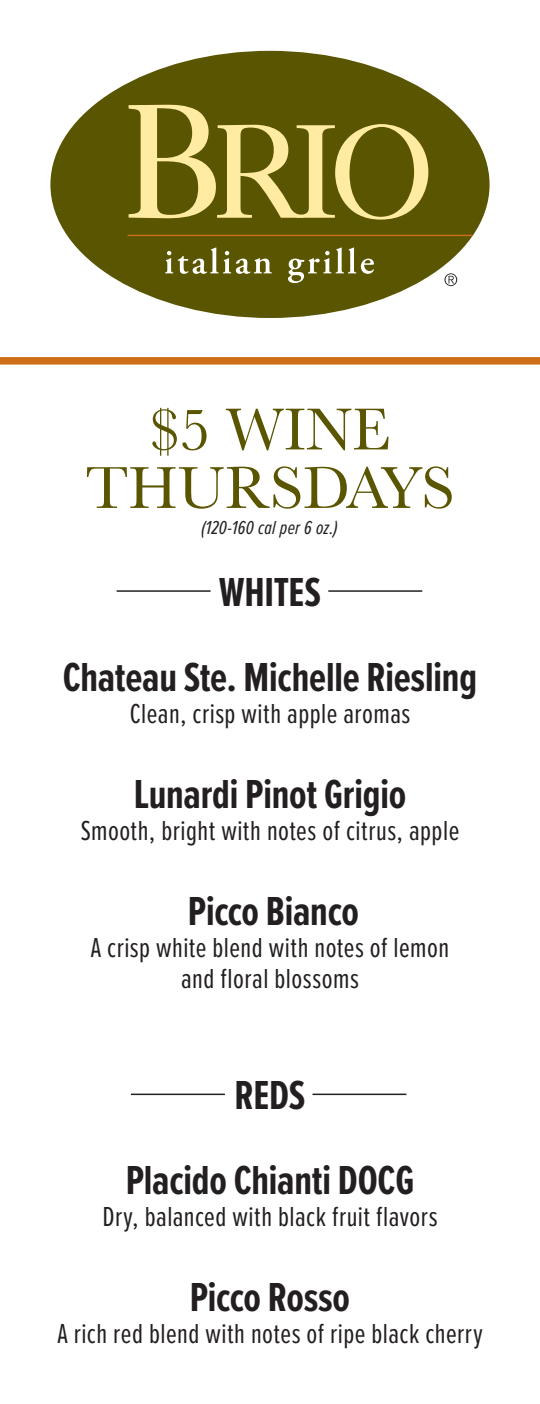
<style>
.page{position:relative;width:540px;height:1404px;background:#fff}
.page>*{position:absolute;margin:0;border:0;box-sizing:border-box;transform-origin:0 0}
.t1{font:61.5px "Baskerville";color:#5a5500}
.t2{font:700 42px "Proxima Nova Ex Cn";letter-spacing:-.005em;color:#231f20}
.t3{font:28.5px/31.5px "Proxima Nova Ex Cn";letter-spacing:.015em;color:#231f20;text-align:center}
.t4{font:italic 19.5px "Proxima Nova Ex Cn";letter-spacing:.015em;color:#231f20}
</style>
<div class="page">
<div style="left:0;top:357px;width:540px;height:8px;background:#ce6e18"></div>
<div style="left:50px;top:51px;width:440px;height:267px;background:#5a5500;border-radius:50%"></div>
<svg style="left:128px;top:235px;width:345px;height:1px"></svg>
<svg style="left:129px;top:105px;width:299px;height:115px"></svg>
<svg style="left:165px;top:247px;width:107px;height:27px"></svg>
<svg style="left:288px;top:247px;width:86px;height:36px"></svg>
<svg style="left:444px;top:273px;width:13px;height:13px"></svg>
<hr style="left:117px;top:590px;width:94px;height:2px;background:#231f20">
<hr style="left:131px;top:1094px;width:94px;height:1px;background:#231f20">
<hr style="left:328px;top:590px;width:94px;height:2px;background:#231f20">
<hr style="left:312px;top:1094px;width:94px;height:1px;background:#231f20">
<p class="t1" style="left:150px;top:390px;width:242px">$5 WINE</p>
<p class="t1" style="left:85px;top:449px;width:371px">THURSDAYS</p>
<p class="t4" style="left:201px;top:513px;width:138px">(120-160 cal per 6 oz.)</p>
<p class="t2" style="left:219px;top:561px;width:104px">WHITES</p>
<p class="t2" style="left:63px;top:647px;width:416px">Chateau Ste. Michelle Riesling</p>
<p class="t3" style="left:130px;top:696px;width:282px">Clean, crisp with apple aromas</p>
<p class="t2" style="left:134px;top:764px;width:274px">Lunardi Pinot Grigio</p>
<p class="t3" style="left:81px;top:813px;width:380px">Smooth, bright with notes of citrus, apple</p>
<p class="t2" style="left:188px;top:881px;width:173px">Picco Bianco</p>
<p class="t3" style="left:91px;top:930px;width:360px">A crisp white blend with notes of lemon and floral blossoms</p>
<p class="t2" style="left:235px;top:1065px;width:72px">REDS</p>
<p class="t2" style="left:126px;top:1150px;width:290px">Placido Chianti DOCG</p>
<p class="t3" style="left:102px;top:1200px;width:337px">Dry, balanced with black fruit flavors</p>
<p class="t2" style="left:190px;top:1267px;width:162px">Picco Rosso</p>
<p class="t3" style="left:57px;top:1317px;width:427px">A rich red blend with notes of ripe black cherry</p>
</div>
